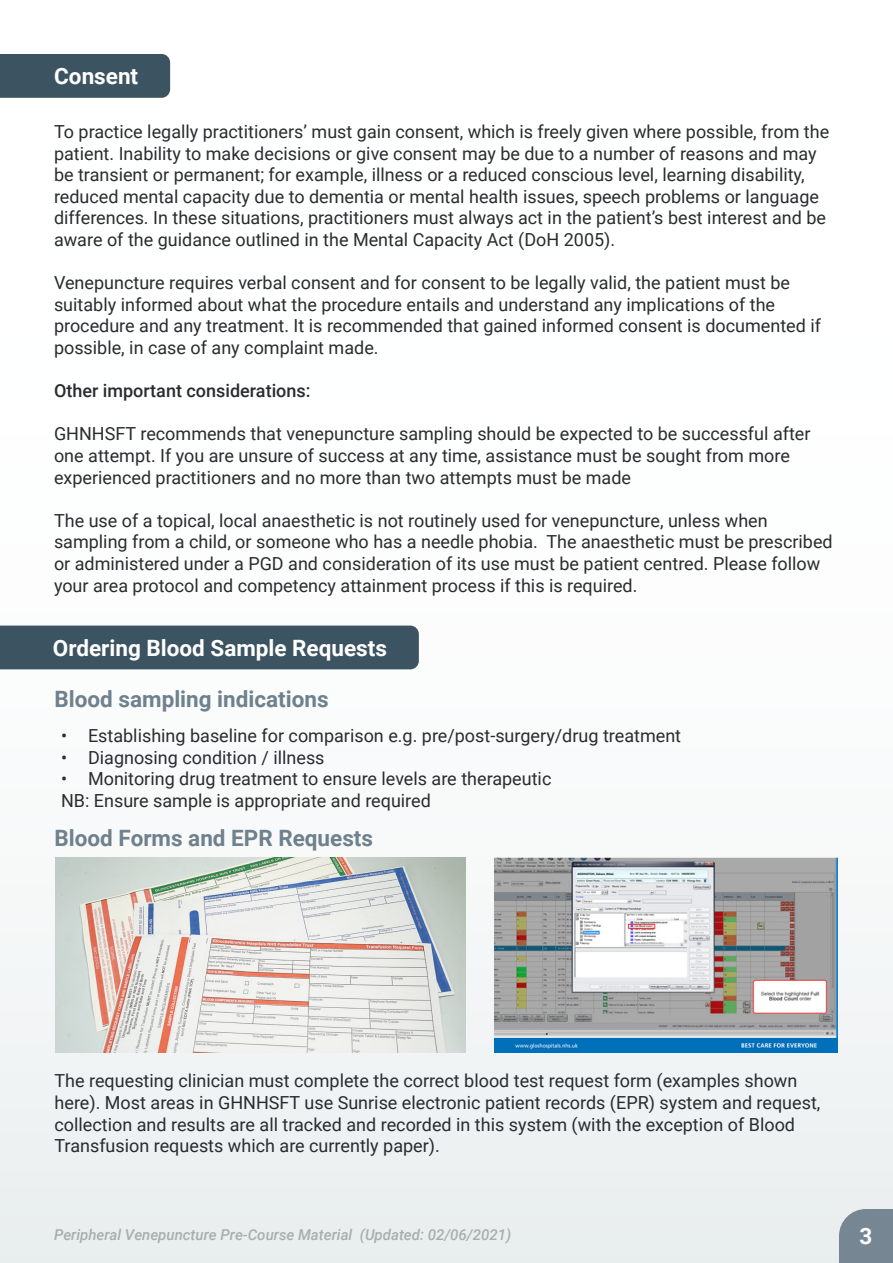
<style>
.page{position:relative;width:893px;height:1263px;background:#fff}
.page>*{position:absolute;margin:0;border:0;box-sizing:border-box;transform-origin:0 0}
.t1{font:700 22.5px "Roboto";color:#6e818c}
.t2{font:700 22.5px "Roboto";color:#fff}
.Para{font:18px/21.6px "Roboto";color:#292c2f}
.Para-2{font:500 18px "Roboto";color:#292c2f}
.t3{font:italic 500 15px "Roboto";color:#aaadad}
</style>
<div class="page">
<img style="left:0;top:61px;width:893px;height:1202px">
<div style="left:839px;top:1209px;width:54px;height:54px;background:#768692"></div>
<div style="left:0;top:626px;width:419px;height:43px;background:#3c5461"></div>
<div style="left:0;top:54px;width:170px;height:44px;background:#3c5461"></div>
<img style="left:56px;top:857px;width:409px;height:195px">
<img style="left:494px;top:858px;width:344px;height:194px">
<p class="t2" style="left:54px;top:60px;width:85px">Consent</p>
<p class="Para" style="left:54px;top:120px;width:777px">To practice legally practitioners’ must gain consent, which is freely given where possible, from the patient. Inability to make decisions or give consent may be due to a number of reasons and may be transient or permanent; for example, illness or a reduced conscious level, learning disability, reduced mental capacity due to dementia or mental health issues, speech problems or language differences. In these situations, practitioners must always act in the patient’s best interest and be aware of the guidance outlined in the Mental Capacity Act (DoH 2005).</p>
<p class="Para" style="left:54px;top:271px;width:769px">Venepuncture requires verbal consent and for consent to be legally valid, the patient must be suitably informed about what the procedure entails and understand any implications of the procedure and any treatment. It is recommended that gained informed consent is documented if possible, in case of any complaint made.</p>
<p class="Para-2" style="left:54px;top:378px;width:258px">Other important considerations:</p>
<p class="Para" style="left:54px;top:423px;width:758px">GHNHSFT recommends that venepuncture sampling should be expected to be successful after one attempt. If you are unsure of success at any time, assistance must be sought from more experienced practitioners and no more than two attempts must be made</p>
<p class="Para" style="left:54px;top:509px;width:780px">The use of a topical, local anaesthetic is not routinely used for venepuncture, unless when sampling from a child, or someone who has a needle phobia. The anaesthetic must be prescribed or administered under a PGD and consideration of its use must be patient centred. Please follow your area protocol and competency attainment process if this is required.</p>
<p class="t2" style="left:53px;top:632px;width:336px">Ordering Blood Sample Requests</p>
<p class="t1" style="left:55px;top:683px;width:276px">Blood sampling indications</p>
<p class="Para" style="left:61px;top:724px;width:622px">• Establishing baseline for comparison e.g. pre/post-surgery/drug treatment</p>
<p class="Para" style="left:61px;top:746px;width:265px">• Diagnosing condition / illness</p>
<p class="Para" style="left:61px;top:768px;width:492px">• Monitoring drug treatment to ensure levels are therapeutic</p>
<p class="Para" style="left:61px;top:789px;width:371px">NB: Ensure sample is appropriate and required</p>
<p class="t1" style="left:55px;top:822px;width:320px">Blood Forms and EPR Requests</p>
<p class="Para" style="left:55px;top:1069px;width:767px">The requesting clinician must complete the correct blood test request form (examples shown here). Most areas in GHNHSFT use Sunrise electronic patient records (EPR) system and request, collection and results are all tracked and recorded in this system (with the exception of Blood Transfusion requests which are currently paper).</p>
<p class="t3" style="left:54px;top:1224px;width:459px">Peripheral Venepuncture Pre-Course Material (Updated: 02/06/2021)</p>
<p class="t2" style="left:859px;top:1220px;width:14px">3</p>
</div>
